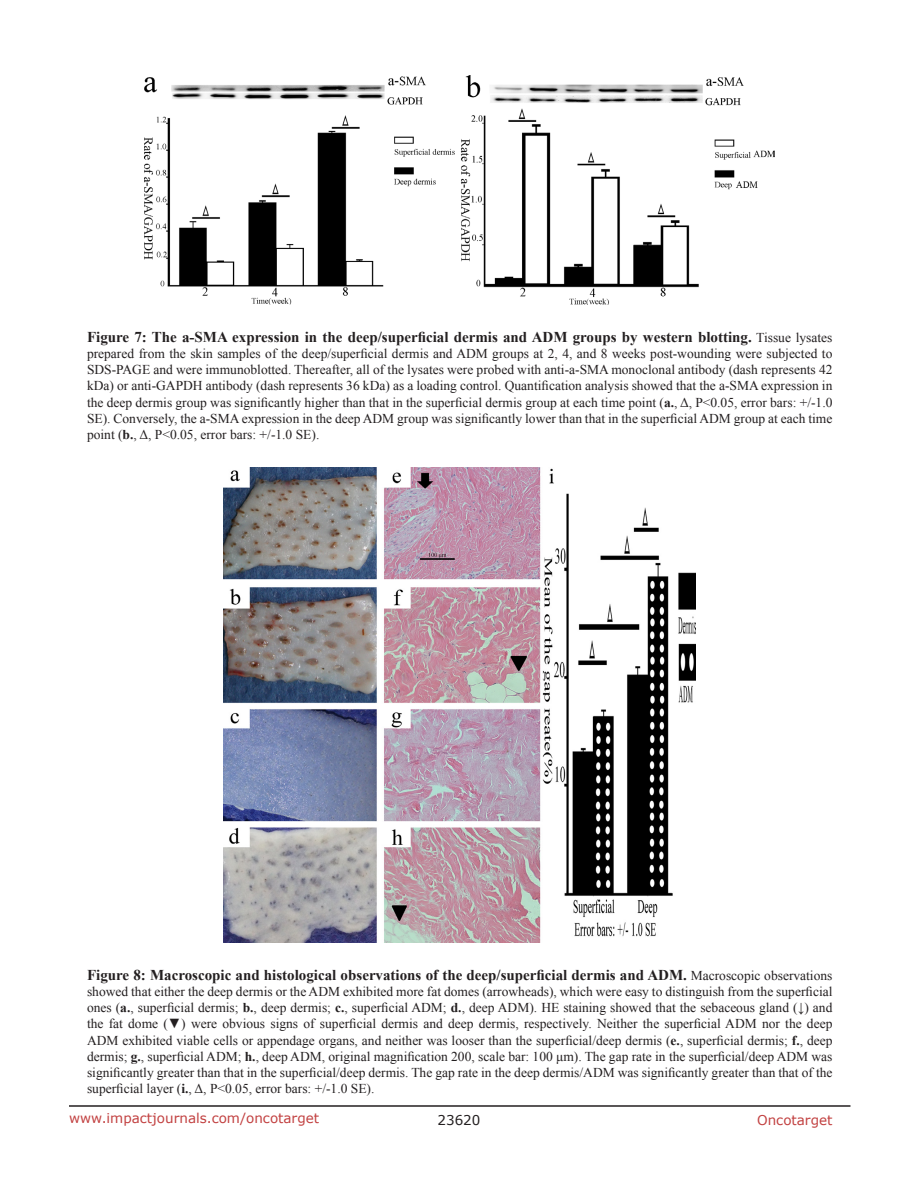
<style>
.page{position:relative;width:918px;height:1188px;background:#fff}
.page>*{position:absolute;margin:0;border:0;box-sizing:border-box;transform-origin:0 0}
.figuretext{font:700 15px "Times New Roman";color:#231f20}
.figuretext-2{font:13.5px/16.2px "Times New Roman";color:#231f20;text-align:justify}
.t1{font:13.5px "Verdana";color:#c24141}
.t2{font:13.5px "Verdana";color:#231f20}
.s1{font-weight:400;font-size:13.5px}
.s2{font-weight:700}
</style>
<div class="page">
<hr style="left:69px;top:1105px;width:781px;height:2px;background:#231f20">
<img style="left:145px;top:75px;width:630px;height:229px">
<img style="left:224px;top:467px;width:472px;height:475px">
<p class="figuretext" style="left:87px;top:326px;width:747px">Figure 7: The a-SMA expression in the deep/superficial dermis and ADM groups by western blotting. <span class="s1">Tissue lysates</span></p>
<p class="figuretext-2" style="left:87px;top:345px;width:747px">prepared from the skin samples of the deep/superficial dermis and ADM groups at 2, 4, and 8 weeks post-wounding were subjected to SDS-PAGE and were immunoblotted. Thereafter, all of the lysates were probed with anti-a-SMA monoclonal antibody (dash represents 42 kDa) or anti-GAPDH antibody (dash represents 36 kDa) as a loading control. Quantification analysis showed that the a-SMA expression in the deep dermis group was significantly higher than that in the superficial dermis group at each time point (<span class="s2">a.</span>, Δ, P&lt;0.05, error bars: +/-1.0<br>SE). Conversely, the a-SMA expression in the deep ADM group was significantly lower than that in the superficial ADM group at each time point (<span class="s2">b.</span>, Δ, P&lt;0.05, error bars: +/-1.0 SE).</p>
<p class="figuretext" style="left:87px;top:964px;width:747px">Figure 8: Macroscopic and histological observations of the deep/superficial dermis and ADM. <span class="s1">Macroscopic observations</span></p>
<p class="figuretext-2" style="left:87px;top:983px;width:747px">showed that either the deep dermis or the ADM exhibited more fat domes (arrowheads), which were easy to distinguish from the superficial ones (<span class="s2">a.</span>, superficial dermis; <span class="s2">b.</span>, deep dermis; <span class="s2">c.</span>, superficial ADM; <span class="s2">d.</span>, deep ADM). HE staining showed that the sebaceous gland (↓) and the fat dome (▼) were obvious signs of superficial dermis and deep dermis, respectively. Neither the superficial ADM nor the deep ADM exhibited viable cells or appendage organs, and neither was looser than the superficial/deep dermis (<span class="s2">e.</span>, superficial dermis; <span class="s2">f.</span>, deep dermis; <span class="s2">g.</span>, superficial ADM; <span class="s2">h.</span>, deep ADM, original magnification 200, scale bar: 100 μm). The gap rate in the superficial/deep ADM was significantly greater than that in the superficial/deep dermis. The gap rate in the deep dermis/ADM was significantly greater than that of the superficial layer (<span class="s2">i.</span>, Δ, P&lt;0.05, error bars: +/-1.0 SE).</p>
<p class="t1" style="left:69px;top:1109px;width:252px">www.impactjournals.com/oncotarget</p>
<p class="t2" style="left:438px;top:1111px;width:44px">23620</p>
<p class="t1" style="left:757px;top:1111px;width:77px">Oncotarget</p>
</div>
